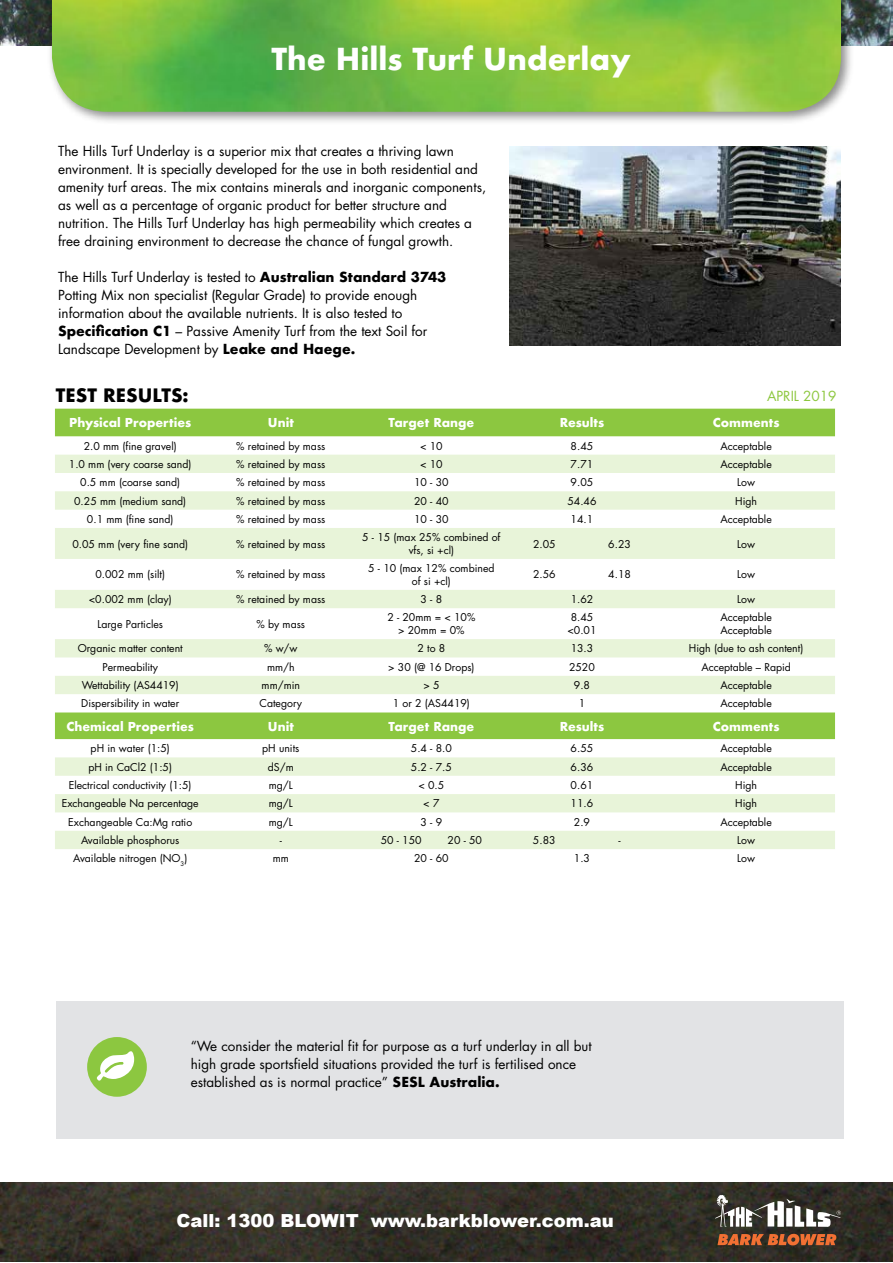
<style>
.page{position:relative;width:893px;height:1263px;background:#fff}
.page>*{position:absolute;margin:0;border:0;box-sizing:border-box;transform-origin:0 0}
.t1{font:700 29.4px "Futura";color:#fff}
.t2{font:900 18px "Arial";color:#fff}
.t3{font:700 18px "Futura";color:#000}
.t4{font:13.5px/18px "Futura";color:#000}
.t5{font:13.5px "Futura";color:#8dc73f}
.t6{font:700 12px "Futura";color:#fff}
.t7{font:10.5px/12.6px "Futura";color:#000;text-align:center}
.s1{font-weight:700}
</style>
<div class="page">
<img style="left:0;top:0;width:893px;height:1261px">
<div style="left:0;top:47px;width:893px;height:1135px;background:#fff"></div>
<div style="left:47px;top:0;width:808px;height:125px;background:#000;opacity:.45"></div>
<img style="left:52px;top:0;width:789px;height:112px">
<svg style="left:717px;top:1234px;width:119px;height:11px"></svg>
<svg style="left:715px;top:1195px;width:126px;height:33px"></svg>
<div style="left:57px;top:1001px;width:787px;height:137px;background:#e2e3e5"></div>
<div style="left:87px;top:1037px;width:60px;height:60px;background:#8cc740;border-radius:50%"></div>
<svg style="left:97px;top:1051px;width:37px;height:29px"></svg>
<img style="left:509px;top:147px;width:332px;height:199px">
<div style="left:55px;top:409px;width:780px;height:27px;background:#8cc740"></div>
<svg style="left:55px;top:455px;width:780px;height:394px"></svg>
<div style="left:55px;top:712px;width:780px;height:27px;background:#8cc740"></div>
<h1 class="t1" style="left:272px;top:38px;width:361px">The Hills Turf Underlay</h1>
<p class="t4" style="left:58px;top:142px;width:430px">The Hills Turf Underlay is a superior mix that creates a thriving lawn environment. It is specially developed for the use in both residential and amenity turf areas. The mix contains minerals and inorganic components, as well as a percentage of organic product for better structure and nutrition. The Hills Turf Underlay has high permeability which creates a free draining environment to decrease the chance of fungal growth.</p>
<p class="t4" style="left:58px;top:268px;width:390px">The Hills Turf Underlay is tested to <span class="s1">Australian Standard 3743<br></span>Potting Mix non specialist (Regular Grade) to provide enough information about the available nutrients. It is also tested to <span class="s1">Specification C1</span> – Passive Amenity Turf from the text Soil for Landscape Development by <span class="s1">Leake and Haege.</span></p>
<h2 class="t3" style="left:56px;top:382px;width:134px">TEST RESULTS:</h2>
<p class="t6" style="left:69px;top:414px;width:123px">Physical Properties</p>
<p class="t6" style="left:268px;top:414px;width:28px">Unit</p>
<p class="t6" style="left:388px;top:414px;width:87px">Target Range</p>
<p class="t6" style="left:560px;top:414px;width:46px">Results</p>
<p class="t6" style="left:713px;top:414px;width:68px">Comments</p>
<p class="t7" style="left:84px;top:439px;width:95px">2.0 mm (fine gravel)</p>
<p class="t7" style="left:236px;top:439px;width:91px">% retained by mass</p>
<p class="t7" style="left:420px;top:439px;width:24px">&lt; 10</p>
<p class="t7" style="left:571px;top:439px;width:24px">8.45</p>
<p class="t7" style="left:720px;top:439px;width:53px">Acceptable</p>
<p class="t7" style="left:69px;top:458px;width:124px">1.0 mm (very coarse sand)</p>
<p class="t7" style="left:236px;top:458px;width:91px">% retained by mass</p>
<p class="t7" style="left:420px;top:458px;width:24px">&lt; 10</p>
<p class="t7" style="left:571px;top:458px;width:24px">7.71</p>
<p class="t7" style="left:720px;top:458px;width:53px">Acceptable</p>
<p class="t7" style="left:80px;top:476px;width:101px">0.5 mm (coarse sand)</p>
<p class="t7" style="left:236px;top:476px;width:91px">% retained by mass</p>
<p class="t7" style="left:414px;top:476px;width:36px">10 - 30</p>
<p class="t7" style="left:571px;top:476px;width:24px">9.05</p>
<p class="t7" style="left:737px;top:476px;width:19px">Low</p>
<p class="t7" style="left:74px;top:494px;width:114px">0.25 mm (medium sand)</p>
<p class="t7" style="left:236px;top:494px;width:91px">% retained by mass</p>
<p class="t7" style="left:414px;top:494px;width:36px">20 - 40</p>
<p class="t7" style="left:567px;top:494px;width:31px">54.46</p>
<p class="t7" style="left:735px;top:494px;width:23px">High</p>
<p class="t7" style="left:87px;top:513px;width:88px">0.1 mm (fine sand)</p>
<p class="t7" style="left:236px;top:513px;width:91px">% retained by mass</p>
<p class="t7" style="left:414px;top:513px;width:36px">10 - 30</p>
<p class="t7" style="left:571px;top:513px;width:24px">14.1</p>
<p class="t7" style="left:720px;top:513px;width:53px">Acceptable</p>
<p class="t7" style="left:72px;top:537px;width:117px">0.05 mm (very fine sand)</p>
<p class="t7" style="left:236px;top:537px;width:91px">% retained by mass</p>
<p class="t7" style="left:362px;top:531px;width:140px">5 - 15 (max 25% combined of vfs, si +cl)</p>
<p class="t7" style="left:533px;top:537px;width:24px">2.05</p>
<p class="t7" style="left:608px;top:537px;width:24px">6.23</p>
<p class="t7" style="left:737px;top:537px;width:19px">Low</p>
<p class="t7" style="left:95px;top:568px;width:71px">0.002 mm (silt)</p>
<p class="t7" style="left:236px;top:568px;width:91px">% retained by mass</p>
<p class="t7" style="left:368px;top:562px;width:128px">5 - 10 (max 12% combined of si +cl)</p>
<p class="t7" style="left:533px;top:568px;width:24px">2.56</p>
<p class="t7" style="left:608px;top:568px;width:24px">4.18</p>
<p class="t7" style="left:737px;top:568px;width:19px">Low</p>
<p class="t7" style="left:89px;top:593px;width:84px">&lt;0.002 mm (clay)</p>
<p class="t7" style="left:236px;top:593px;width:91px">% retained by mass</p>
<p class="t7" style="left:421px;top:593px;width:23px">3 - 8</p>
<p class="t7" style="left:571px;top:593px;width:24px">1.62</p>
<p class="t7" style="left:737px;top:593px;width:19px">Low</p>
<p class="t7" style="left:97px;top:618px;width:67px">Large Particles</p>
<p class="t7" style="left:257px;top:618px;width:50px">% by mass</p>
<p class="t7" style="left:387px;top:611px;width:90px">2 - 20mm = &lt; 10% &gt; 20mm = 0%</p>
<p class="t7" style="left:567px;top:611px;width:31px">8.45 &lt;0.01</p>
<p class="t7" style="left:720px;top:611px;width:53px;text-align:left">Acceptable<br>Acceptable</p>
<p class="t7" style="left:78px;top:642px;width:107px">Organic matter content</p>
<p class="t7" style="left:264px;top:642px;width:35px">% w/w</p>
<p class="t7" style="left:417px;top:642px;width:29px">2 to 8</p>
<p class="t7" style="left:571px;top:642px;width:24px">13.3</p>
<p class="t7" style="left:689px;top:642px;width:116px">High (due to ash content)</p>
<p class="t7" style="left:102px;top:661px;width:57px">Permeability</p>
<p class="t7" style="left:267px;top:661px;width:29px">mm/h</p>
<p class="t7" style="left:388px;top:661px;width:88px">&gt; 30 (@ 16 Drops)</p>
<p class="t7" style="left:569px;top:661px;width:27px">2520</p>
<p class="t7" style="left:701px;top:661px;width:91px">Acceptable – Rapid</p>
<p class="t7" style="left:82px;top:679px;width:98px">Wettability (AS4419)</p>
<p class="t7" style="left:262px;top:679px;width:40px">mm/min</p>
<p class="t7" style="left:423px;top:679px;width:18px">&gt; 5</p>
<p class="t7" style="left:574px;top:679px;width:18px">9.8</p>
<p class="t7" style="left:720px;top:679px;width:53px">Acceptable</p>
<p class="t7" style="left:81px;top:697px;width:100px">Dispersibility in water</p>
<p class="t7" style="left:259px;top:697px;width:44px">Category</p>
<p class="t7" style="left:393px;top:697px;width:79px">1 or 2 (AS4419)</p>
<p class="t7" style="left:579px;top:697px;width:8px">1</p>
<p class="t7" style="left:720px;top:697px;width:53px">Acceptable</p>
<p class="t6" style="left:66px;top:717px;width:129px">Chemical Properties</p>
<p class="t6" style="left:268px;top:717px;width:28px">Unit</p>
<p class="t6" style="left:388px;top:717px;width:87px">Target Range</p>
<p class="t6" style="left:560px;top:717px;width:46px">Results</p>
<p class="t6" style="left:713px;top:717px;width:68px">Comments</p>
<p class="t7" style="left:91px;top:742px;width:81px">pH in water (1:5)</p>
<p class="t7" style="left:262px;top:742px;width:39px">pH units</p>
<p class="t7" style="left:411px;top:742px;width:42px">5.4 - 8.0</p>
<p class="t7" style="left:571px;top:742px;width:24px">6.55</p>
<p class="t7" style="left:720px;top:742px;width:53px">Acceptable</p>
<p class="t7" style="left:88px;top:761px;width:85px">pH in CaCl2 (1:5)</p>
<p class="t7" style="left:268px;top:761px;width:27px">dS/m</p>
<p class="t7" style="left:411px;top:761px;width:42px">5.2 - 7.5</p>
<p class="t7" style="left:571px;top:761px;width:24px">6.36</p>
<p class="t7" style="left:720px;top:761px;width:53px">Acceptable</p>
<p class="t7" style="left:69px;top:779px;width:124px">Electrical conductivity (1:5)</p>
<p class="t7" style="left:269px;top:779px;width:26px">mg/L</p>
<p class="t7" style="left:418px;top:779px;width:27px">&lt; 0.5</p>
<p class="t7" style="left:571px;top:779px;width:24px">0.61</p>
<p class="t7" style="left:735px;top:779px;width:23px">High</p>
<p class="t7" style="left:62px;top:797px;width:138px">Exchangeable Na percentage</p>
<p class="t7" style="left:269px;top:797px;width:26px">mg/L</p>
<p class="t7" style="left:423px;top:797px;width:18px">&lt; 7</p>
<p class="t7" style="left:571px;top:797px;width:24px">11.6</p>
<p class="t7" style="left:735px;top:797px;width:23px">High</p>
<p class="t7" style="left:68px;top:816px;width:126px">Exchangeable Ca:Mg ratio</p>
<p class="t7" style="left:269px;top:816px;width:26px">mg/L</p>
<p class="t7" style="left:421px;top:816px;width:23px">3 - 9</p>
<p class="t7" style="left:574px;top:816px;width:18px">2.9</p>
<p class="t7" style="left:720px;top:816px;width:53px">Acceptable</p>
<p class="t7" style="left:81px;top:834px;width:100px">Available phosphorus</p>
<p class="t7" style="left:280px;top:834px;width:4px">-</p>
<p class="t7" style="left:381px;top:834px;width:42px">50 - 150</p>
<p class="t7" style="left:448px;top:834px;width:36px">20 - 50</p>
<p class="t7" style="left:533px;top:834px;width:24px">5.83</p>
<p class="t7" style="left:618px;top:834px;width:4px">-</p>
<p class="t7" style="left:737px;top:834px;width:19px">Low</p>
<p class="t7" style="left:73px;top:852px;width:116px">Available nitrogen (NO<sub>3</sub>)</p>
<p class="t7" style="left:273px;top:852px;width:18px">mm</p>
<p class="t7" style="left:414px;top:852px;width:36px">20 - 60</p>
<p class="t7" style="left:574px;top:852px;width:18px">1.3</p>
<p class="t7" style="left:737px;top:852px;width:19px">Low</p>
<p class="t5" style="left:767px;top:387px;width:71px">APRIL 2019</p>
<p class="t4" style="left:191px;top:1037px;width:403px">“We consider the material fit for purpose as a turf underlay in all but high grade sportsfield situations provided the turf is fertilised once established as is normal practice” <span class="s1">SESL Australia.</span></p>
<h2 class="t2" style="left:176px;top:1207px;width:439px">Call: 1300 BLOWIT www.barkblower.com.au</h2>
</div>
